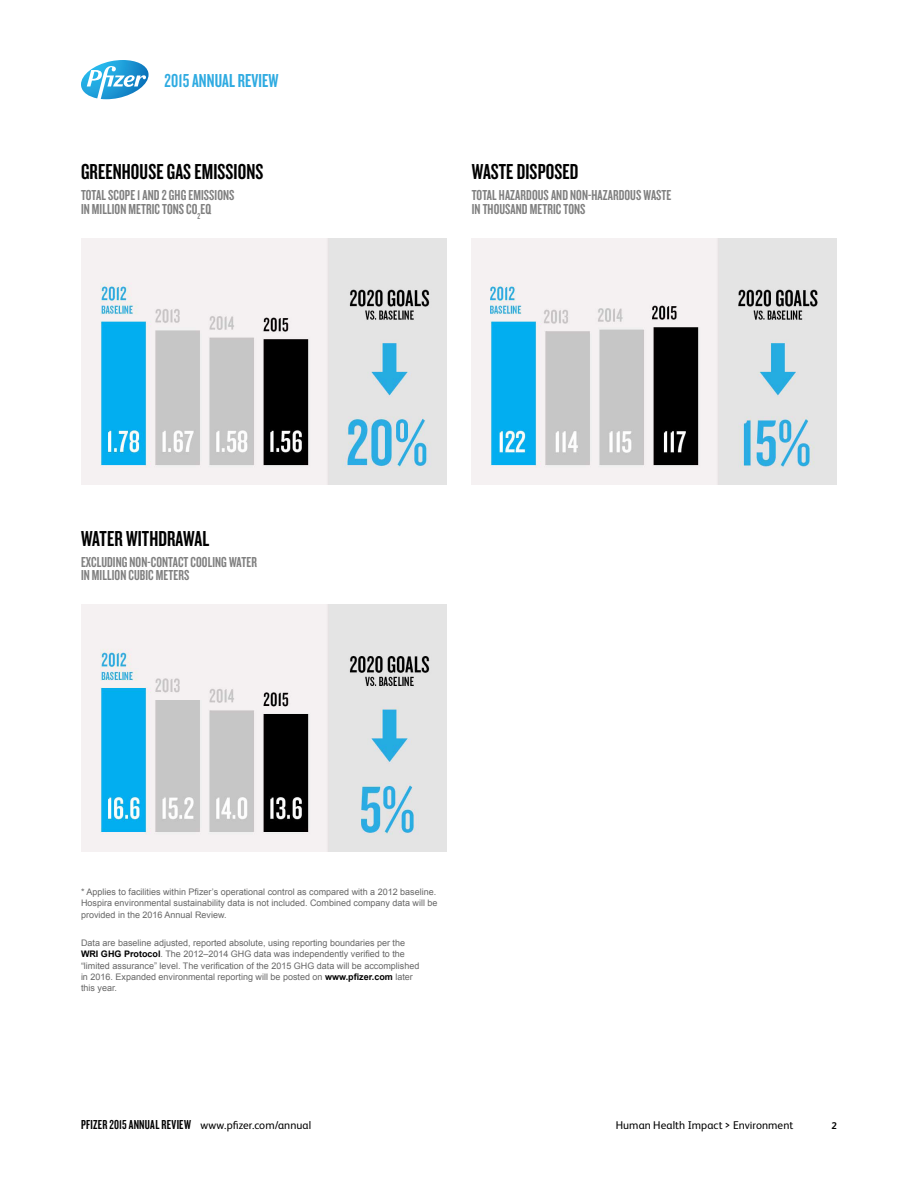
<style>
.page{position:relative;width:918px;height:1188px;background:#fff}
.page>*{position:absolute;margin:0;border:0;box-sizing:border-box;transform-origin:0 0}
.t1{font:22.5px "Knockout 48 Featherweight";letter-spacing:.005em;color:#000}
.t2{font:19.5px "Knockout 48 Featherweight";letter-spacing:.005em;color:#2fabe1}
.t3{font:15px/13.5px "Knockout 48 Featherweight";letter-spacing:.005em;color:#7f7f7f}
.t4{font:13.5px "Knockout 48 Featherweight";letter-spacing:.02em;color:#000}
.t5{font:11.25px "FS Albert";letter-spacing:.005em;color:#000}
.t6{font:700 9.75px "FS Albert";color:#000}
.t7{font:9px/11.2px "Arial";color:#666}
.s1{font-weight:700;color:#000}
.s2{font-family:"FS Albert";font-size:11.25px}
</style>
<div class="page">
<svg style="left:81px;top:60px;width:68px;height:39px"></svg>
<img style="left:81px;top:238px;width:365px;height:247px">
<img style="left:472px;top:238px;width:365px;height:247px">
<img style="left:81px;top:605px;width:365px;height:246px">
<h2 class="t2" style="left:165px;top:69px;width:115px">2015 ANNUAL REVIEW</h2>
<h1 class="t1" style="left:81px;top:158px;width:184px">GREENHOUSE GAS EMISSIONS</h1>
<h3 class="t3" style="left:81px;top:188px;width:155px">TOTAL SCOPE 1 AND 2 GHG EMISSIONS<br>IN MILLION METRIC TONS CO<sub>2</sub>EQ</h3>
<h1 class="t1" style="left:472px;top:158px;width:108px">WASTE DISPOSED</h1>
<h3 class="t3" style="left:472px;top:188px;width:201px">TOTAL HAZARDOUS AND NON-HAZARDOUS WASTE<br>IN THOUSAND METRIC TONS</h3>
<h1 class="t1" style="left:81px;top:524px;width:130px">WATER WITHDRAWAL</h1>
<h3 class="t3" style="left:81px;top:554px;width:177px">EXCLUDING NON-CONTACT COOLING WATER<br>IN MILLION CUBIC METERS</h3>
<p class="t7" style="left:81px;top:886px;width:358px">* Applies to facilities within Pfizer’s operational control as compared with a 2012 baseline.<br>Hospira environmental sustainability data is not included. Combined company data will be provided in the 2016 Annual Review.</p>
<p class="t7" style="left:81px;top:937px;width:340px">Data are baseline adjusted, reported absolute, using reporting boundaries per the <span class="s1">WRI GHG Protocol</span>. The 2012–2014 GHG data was independently verified to the “limited assurance” level. The verification of the 2015 GHG data will be accomplished in 2016. Expanded environmental reporting will be posted on <span class="s1">www.pfizer.com</span> later this year.</p>
<h3 class="t4" style="left:81px;top:1117px;width:232px">PFIZER 2015 ANNUAL REVIEW <span class="s2">www.pfizer.com/annual</span></h3>
<p class="t5" style="left:616px;top:1118px;width:179px">Human Health Impact &gt; Environment</p>
<p class="t6" style="left:832px;top:1119px;width:7px">2</p>
</div>
